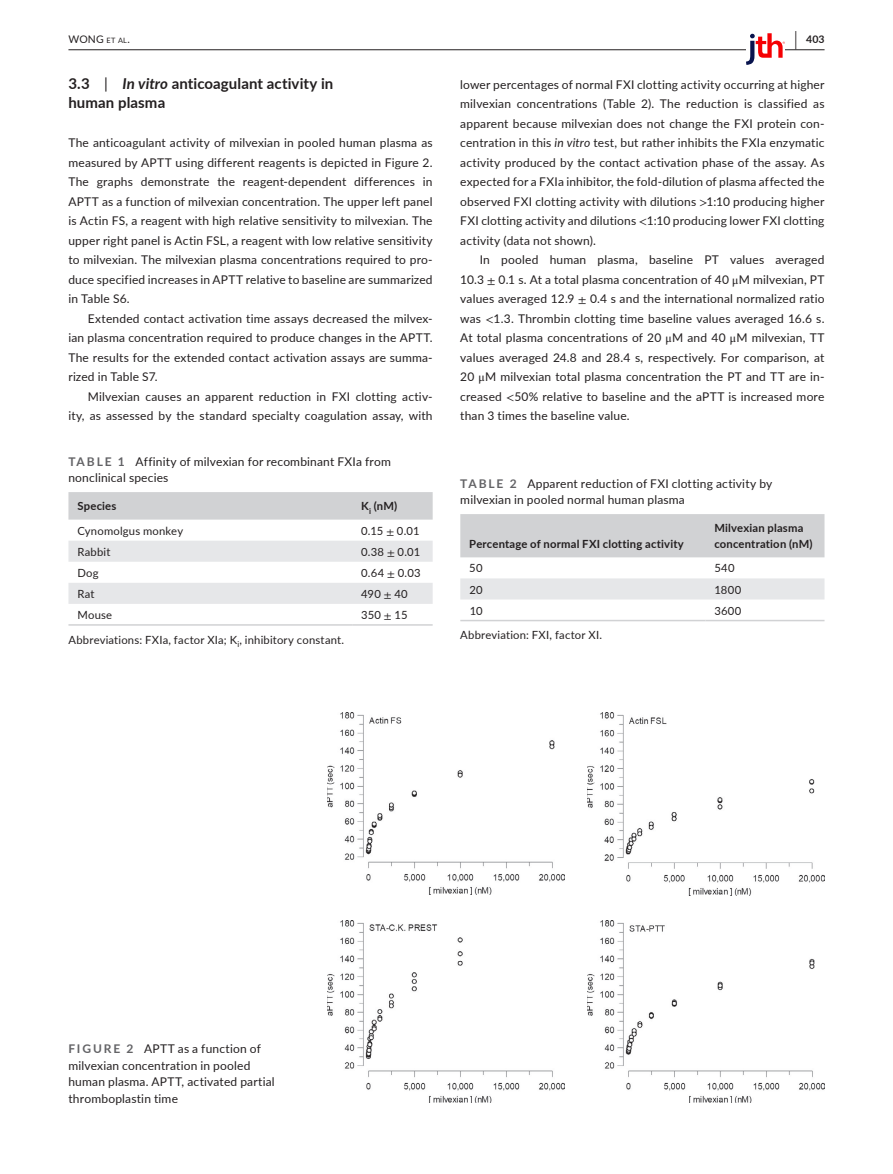
<style>
.page{position:relative;width:893px;height:1174px;background:#fff}
.page>*{position:absolute;margin:0;border:0;box-sizing:border-box;transform-origin:0 0}
.t1{font:700 15px/19.5px "Lato";letter-spacing:.005em;color:#231f20}
.t2{font:12px/19.5px "Lato";letter-spacing:.015em;color:#231f20;text-align:justify}
.t3{font:11.25px "Lato";letter-spacing:.015em;color:#231f20}
.t4{font:700 11.25px/15.8px "Lato";letter-spacing:.02em;color:#231f20}
.t5{font:10.5px "Lato";color:#231f20}
.t6{font:700 10.5px "Lato";color:#231f20}
.s1{font-size:7.35px}
.s2{font-size:19.5px}
.s3{font-weight:400}
.s4{font-style:italic}
.s5{font-family:"STIX"}
.s6{font-weight:700;color:#636366}
</style>
<div class="page">
<hr style="left:68px;top:49px;width:756px;height:1px;background:#231f20">
<svg style="left:746px;top:33px;width:39px;height:32px"></svg>
<div style="left:68px;top:492px;width:365px;height:27px;background:#d1d2d4"></div>
<svg style="left:68px;top:541px;width:365px;height:63px"></svg>
<hr style="left:68px;top:624px;width:284px;height:1px;background:#d1d2d4">
<hr style="left:352px;top:624px;width:81px;height:1px;background:#d1d2d4">
<img style="left:327px;top:713px;width:237px;height:182px">
<img style="left:587px;top:713px;width:237px;height:182px">
<img style="left:327px;top:921px;width:237px;height:181px">
<img style="left:587px;top:921px;width:237px;height:181px">
<div style="left:460px;top:514px;width:364px;height:43px;background:#d1d2d4"></div>
<div style="left:460px;top:578px;width:364px;height:21px;background:#e6e7e9"></div>
<hr style="left:460px;top:620px;width:245px;height:1px;background:#d1d2d4">
<hr style="left:705px;top:620px;width:119px;height:1px;background:#d1d2d4">
<p class="t5" style="left:68px;top:31px;width:63px">WONG <span class="s1">et al</span>.</p>
<p class="t6" style="left:795px;top:31px;width:31px"><span class="s2">|</span> 403</p>
<p class="t1" style="left:68px;top:73px;width:266px">3.3 <span class="s3">|</span> <span class="s4">In vitro</span> anticoagulant activity in human plasma</p>
<p class="t2" style="left:68px;top:132px;width:366px">The anticoagulant activity of milvexian in pooled human plasma as measured by APTT using different reagents is depicted in Figure 2.<br>The graphs demonstrate the reagent-dependent differences in APTT as a function of milvexian concentration. The upper left panel is Actin FS, a reagent with high relative sensitivity to milvexian. The upper right panel is Actin FSL, a reagent with low relative sensitivity to milvexian. The milvexian plasma concentrations required to pro&shy;duce specified increases in APTT relative to baseline are summarized in Table S6.</p>
<p class="t2" style="left:68px;top:308px;width:366px;text-indent:20px">Extended contact activation time assays decreased the milvex&shy;ian plasma concentration required to produce changes in the APTT.<br>The results for the extended contact activation assays are summa&shy;rized in Table S7.</p>
<p class="t2" style="left:68px;top:386px;width:366px;text-align:right">Milvexian causes an apparent reduction in FXI clotting activ-<br>ity, as assessed by the standard specialty coagulation assay, with</p>
<p class="t2" style="left:460px;top:74px;width:366px">lower percentages of normal FXI clotting activity occurring at higher milvexian concentrations (Table 2). The reduction is classified as apparent because milvexian does not change the FXI protein con&shy;centration in this <span class="s4">in vitro</span> test, but rather inhibits the FXIa enzymatic activity produced by the contact activation phase of the assay. As expected for a FXIa inhibitor, the fold-dilution of plasma affected the observed FXI clotting activity with dilutions <span class="s5">&gt;</span>1:10 producing higher FXI clotting activity and dilutions <span class="s5">&lt;</span>1:10 producing lower FXI clotting activity (data not shown).</p>
<p class="t2" style="left:460px;top:249px;width:366px;text-indent:20px">In pooled human plasma, baseline PT values averaged 10.3 <span class="s5">±</span> 0.1 s. At a total plasma concentration of 40 <span class="s5">μ</span>M milvexian, PT values averaged 12.9 <span class="s5">±</span> 0.4 s and the international normalized ratio was <span class="s5">&lt;</span>1.3. Thrombin clotting time baseline values averaged 16.6 s.<br>At total plasma concentrations of 20 <span class="s5">μ</span>M and 40 <span class="s5">μ</span>M milvexian, TT values averaged 24.8 and 28.4 s, respectively. For comparison, at 20 <span class="s5">μ</span>M milvexian total plasma concentration the PT and TT are in&shy;creased <span class="s5">&lt;</span>50% relative to baseline and the aPTT is increased more than 3 times the baseline value.</p>
<p class="t2" style="left:68px;top:453px;width:324px;line-height:16.5px"><span class="s6">TABLE 1</span> Affinity of milvexian for recombinant FXIa from nonclinical species</p>
<p class="t4" style="left:77px;top:498px;width:41px">Species</p>
<p class="t4" style="left:361px;top:498px;width:38px">K<sub>i</sub> (nM)</p>
<p class="t3" style="left:77px;top:522px;width:107px">Cynomolgus monkey</p>
<p class="t3" style="left:361px;top:522px;width:60px">0.15 <span class="s5">±</span> 0.01</p>
<p class="t3" style="left:77px;top:543px;width:34px">Rabbit</p>
<p class="t3" style="left:361px;top:543px;width:61px">0.38 <span class="s5">±</span> 0.01</p>
<p class="t3" style="left:77px;top:564px;width:23px">Dog</p>
<p class="t3" style="left:361px;top:564px;width:61px">0.64 <span class="s5">±</span> 0.03</p>
<p class="t3" style="left:77px;top:586px;width:19px">Rat</p>
<p class="t3" style="left:361px;top:586px;width:48px">490 <span class="s5">±</span> 40</p>
<p class="t3" style="left:77px;top:607px;width:36px">Mouse</p>
<p class="t3" style="left:361px;top:607px;width:48px">350 <span class="s5">±</span> 15</p>
<p class="t3" style="left:68px;top:631px;width:277px">Abbreviations: FXIa, factor XIa; K<sub>i</sub>, inhibitory constant.</p>
<p class="t2" style="left:460px;top:475px;width:313px;line-height:16.5px"><span class="s6">TABLE 2</span> Apparent reduction of FXI clotting activity by milvexian in pooled normal human plasma</p>
<p class="t4" style="left:469px;top:535px;width:216px">Percentage of normal FXI clotting activity</p>
<p class="t4" style="left:714px;top:520px;width:100px">Milvexian plasma concentration (nM)</p>
<p class="t3" style="left:469px;top:560px;width:15px">50</p>
<p class="t3" style="left:714px;top:560px;width:22px">540</p>
<p class="t3" style="left:469px;top:581px;width:15px">20</p>
<p class="t3" style="left:714px;top:581px;width:28px">1800</p>
<p class="t3" style="left:470px;top:602px;width:14px">10</p>
<p class="t3" style="left:714px;top:602px;width:29px">3600</p>
<p class="t3" style="left:460px;top:627px;width:143px">Abbreviation: FXI, factor XI.</p>
<p class="t2" style="left:68px;top:1040px;width:208px;line-height:16.5px;text-align:left"><span class="s6">FIGURE 2</span> APTT as a function of milvexian concentration in pooled human plasma. APTT, activated partial thromboplastin time</p>
</div>
